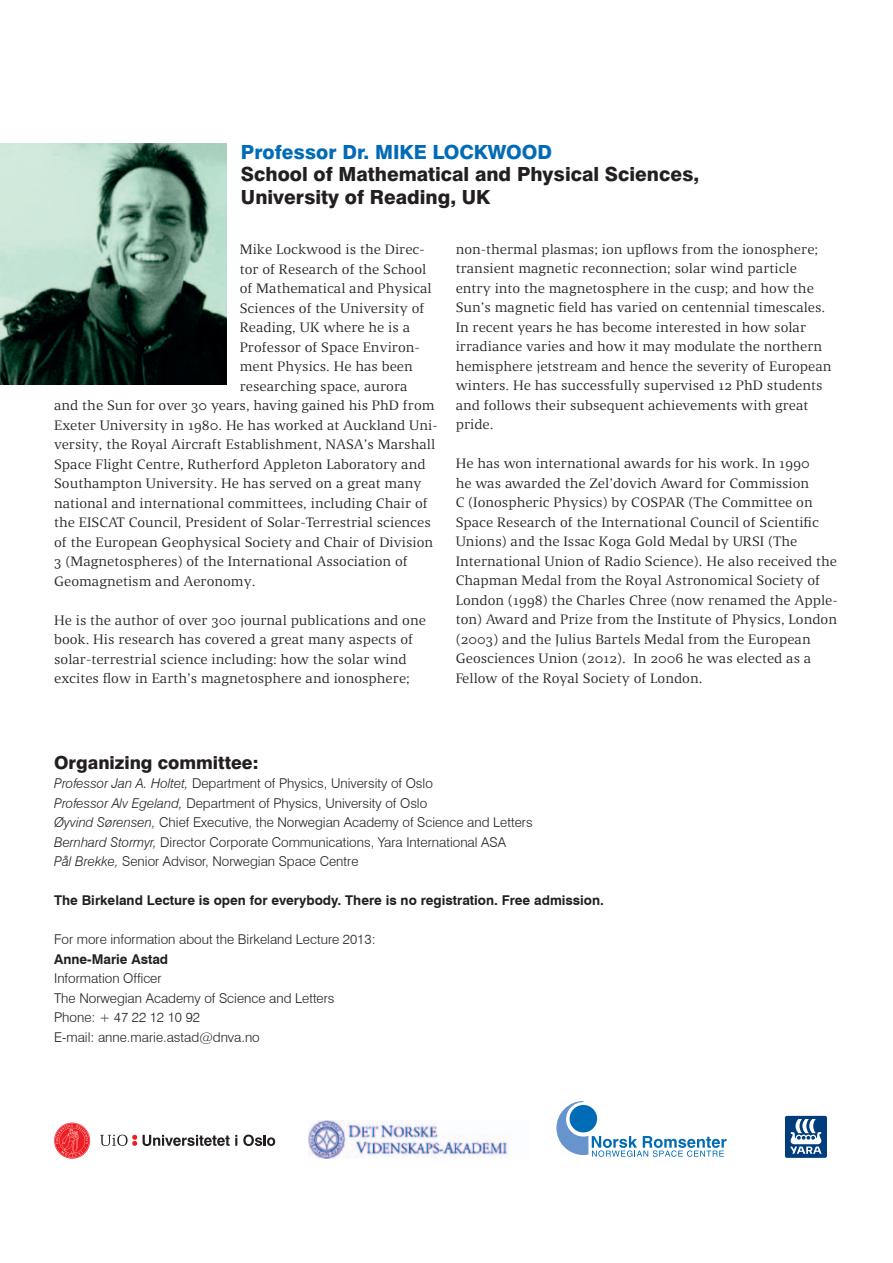
<style>
.page{position:relative;width:893px;height:1263px;background:#fff}
.page>*{position:absolute;margin:0;border:0;box-sizing:border-box;transform-origin:0 0}
.t1{font:800 19.5px/22.5px "Swiss 721 BT";color:#231f20}
.t2{font:800 19.5px "Swiss 721 BT";color:#006bb6}
.t3{font:800 18px "Swiss 721 BT";color:#231f20}
.t4{font:13.5px/19.5px "Quaestor";color:#231f20}
.t5{font:300 13.5px/19.5px "Swiss 721 BT";color:#231f20}
.t6{font:700 13.5px "Swiss 721 BT";color:#231f20}
.s1{font-style:italic}
</style>
<div class="page">
<div style="left:785px;top:1116px;width:42px;height:42px;background:#013d7d;border-radius:2px"></div>
<svg style="left:790px;top:1119px;width:32px;height:35px"></svg>
<img style="left:0;top:143px;width:227px;height:242px">
<svg style="left:556px;top:1101px;width:170px;height:56px"></svg>
<img style="left:308px;top:1120px;width:200px;height:38px">
<svg style="left:143px;top:1135px;width:94px;height:11px"></svg>
<svg style="left:243px;top:1134px;width:32px;height:12px"></svg>
<svg style="left:100px;top:1135px;width:37px;height:11px"></svg>
<svg style="left:54px;top:1123px;width:36px;height:36px"></svg>
<svg style="left:55px;top:1123px;width:35px;height:35px"></svg>
<h1 class="t2" style="left:241px;top:140px;width:164px">Professor Dr. Mike</h1>
<h1 class="t2" style="left:432px;top:140px;width:28px">Lockwood</h1>
<h1 class="t1" style="left:241px;top:163px;width:460px">School of Mathematical and Physical Sciences,<br>University of Reading, UK</h1>
<p class="t4" style="left:240px;top:240px;width:187px">Mike Lockwood is the Direc-</p>
<p class="t4" style="left:240px;top:259px;width:188px">tor of Research of the School</p>
<p class="t4" style="left:240px;top:279px;width:193px">of Mathematical and Physical</p>
<p class="t4" style="left:240px;top:298px;width:186px">Sciences of the University of</p>
<p class="t4" style="left:240px;top:318px;width:172px">Reading, UK where he is a</p>
<p class="t4" style="left:240px;top:337px;width:182px">Professor of Space Environ-</p>
<p class="t4" style="left:240px;top:357px;width:175px">ment Physics. He has been</p>
<p class="t4" style="left:240px;top:376px;width:169px">researching space, aurora</p>
<p class="t4" style="left:54px;top:396px;width:382px">and the Sun for over 30 years, having gained his PhD from</p>
<p class="t4" style="left:54px;top:415px;width:385px">Exeter University in 1980. He has worked at Auckland Uni-</p>
<p class="t4" style="left:54px;top:435px;width:383px">versity, the Royal Aircraft Establishment, NASA’s Marshall</p>
<p class="t4" style="left:54px;top:454px;width:373px">Space Flight Centre, Rutherford Appleton Laboratory and</p>
<p class="t4" style="left:54px;top:473px;width:369px">Southampton University. He has served on a great many</p>
<p class="t4" style="left:54px;top:493px;width:375px">national and international committees, including Chair of</p>
<p class="t4" style="left:54px;top:512px;width:378px">the EISCAT Council, President of Solar-Terrestrial sciences</p>
<p class="t4" style="left:54px;top:532px;width:380px">of the European Geophysical Society and Chair of Division</p>
<p class="t4" style="left:54px;top:551px;width:355px">3 (Magnetospheres) of the International Association of</p>
<p class="t4" style="left:54px;top:571px;width:203px">Geomagnetism and Aeronomy.</p>
<p class="t4" style="left:54px;top:610px;width:373px">He is the author of over 300 journal publications and one book. His research has covered a great many aspects of solar-terrestrial science including: how the solar wind excites flow in Earth’s magnetosphere and ionosphere;</p>
<p class="t4" style="left:456px;top:239px;width:377px">non-thermal plasmas; ion upflows from the ionosphere; transient magnetic reconnection; solar wind particle entry into the magnetosphere in the cusp; and how the Sun’s magnetic field has varied on centennial timescales.<br>In recent years he has become interested in how solar irradiance varies and how it may modulate the northern hemisphere jetstream and hence the severity of European winters. He has successfully supervised 12 PhD students and follows their subsequent achievements with great pride.</p>
<p class="t4" style="left:456px;top:454px;width:383px">He has won international awards for his work. In 1990<br>he was awarded the Zel’dovich Award for Commission<br>C (Ionospheric Physics) by COSPAR (The Committee on Space Research of the International Council of Scientific Unions) and the Issac Koga Gold Medal by URSI (The International Union of Radio Science). He also received the Chapman Medal from the Royal Astronomical Society of London (1998) the Charles Chree (now renamed the Apple&shy;ton) Award and Prize from the Institute of Physics, London (2003) and the Julius Bartels Medal from the European Geosciences Union (2012). In 2006 he was elected as a Fellow of the Royal Society of London.</p>
<h2 class="t3" style="left:54px;top:751px;width:206px">Organizing committee:</h2>
<p class="t5" style="left:54px;top:773px;width:480px"><span class="s1">Professor Jan A. Holtet,</span> Department of Physics, University of Oslo<br><span class="s1">Professor Alv Egeland,</span> Department of Physics, University of Oslo<br><span class="s1">Øyvind Sørensen,</span> Chief Executive, the N orwegian Academy of Science and Letters <span class="s1">Bernhard Stormyr,</span> Director Corporate Communications, Yara International ASA<br><span class="s1">Pål Brekke,</span> Senior Advisor, N orwegian Space Centre</p>
<p class="t6" style="left:54px;top:892px;width:551px">The Birkeland Lecture is open for everybody. There is no registration. Free admission.</p>
<p class="t5" style="left:54px;top:929px;width:323px">For more information about the Birkeland Lecture 2013:</p>
<p class="t6" style="left:54px;top:950px;width:116px">Anne-Marie Astad</p>
<p class="t5" style="left:54px;top:968px;width:282px">Information Officer<br>The N orwegian Academy of Science and Letters<br>Phone: + 47 22 12 10 92<br>E-mail: anne.marie.astad@dnva.no</p>
</div>
